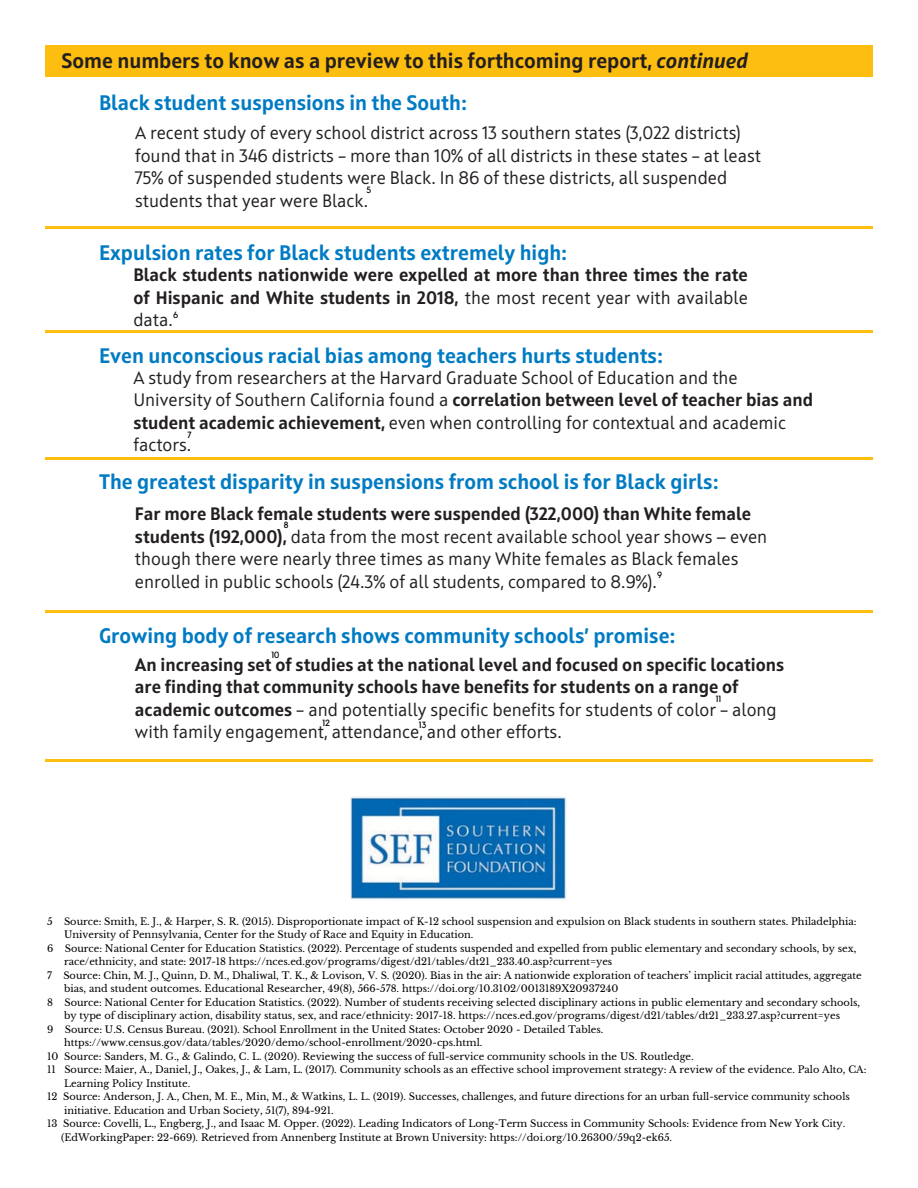
<style>
.page{position:relative;width:918px;height:1188px;background:#fff}
.page>*{position:absolute;margin:0;border:0;box-sizing:border-box;transform-origin:0 0}
.t1{font:700 21px "Squad";color:#007bc3}
.t2{font:700 21px "Squad";color:#231f20}
.t3{font:18px/22.5px "Squad";color:#231f20}
.t4{font:700 18px/22.5px "Squad";color:#231f20;text-align:justify}
.t5{font:9.75px "Libre Baskerville";color:#000}
.t6{font:9px "Kollektif";color:#000}
.s1{font-style:italic}
.s2{font-weight:400}
.s3{font-weight:700}
</style>
<div class="page">
<div style="left:45px;top:45px;width:828px;height:31px;background:#febe0f"></div>
<hr style="left:45px;top:226px;width:828px;height:3px;background:#febe0f">
<hr style="left:45px;top:330px;width:828px;height:3px;background:#febe0f">
<hr style="left:45px;top:457px;width:828px;height:3px;background:#febe0f">
<hr style="left:45px;top:610px;width:828px;height:3px;background:#febe0f">
<hr style="left:45px;top:759px;width:828px;height:3px;background:#febe0f">
<img style="left:351px;top:796px;width:216px;height:104px">
<h2 class="t2" style="left:62px;top:52px;width:688px">Some numbers to know as a preview to this forthcoming report, <span class="s1">continued</span></h2>
<p class="t1" style="left:99px;top:94px;width:370px">Black student suspensions in the South:</p>
<p class="t3" style="left:135px;top:123px;width:628px">A recent study of every school district across 13 southern states (3,022 districts) found that in 346 districts – more than 10% of all districts in these states – at least 75% of suspended students were Black. In 86 of these districts, all suspended students that year were Black.</p>
<p class="t6" style="left:366px;top:186px;width:6px">5</p>
<h1 class="t1" style="left:99px;top:244px;width:470px">Expulsion rates for Black students extremely high:</h1>
<h1 class="t4" style="left:133px;top:265px;width:616px">Black students nationwide were expelled at more than three times the rate of Hispanic and White students in 2018, <span class="s2">the most recent year with available data.</span></h1>
<p class="t6" style="left:173px;top:311px;width:7px">6</p>
<h2 class="t1" style="left:99px;top:347px;width:566px">Even unconscious racial bias among teachers hurts students:</h2>
<h2 class="t3" style="left:133px;top:367px;width:681px">A study from researchers at the Harvard Graduate School of Education and the University of Southern California found a <span class="s3">correlation between level of teacher bias and student academic achievement,</span> even when controlling for contextual and academic factors.</h2>
<h1 class="t6" style="left:187px;top:431px;width:6px">7</h1>
<h1 class="t1" style="left:99px;top:473px;width:621px">The greatest disparity in suspensions from school is for Black girls:</h1>
<h2 class="t3" style="left:135px;top:504px;width:634px"><span class="s3">Far more Black female students were suspended (322,000) than White female students (192,000),</span> data from the most recent available school year shows — even though there were nearly three times as many White females as Black females enrolled in public schools (24.3% of all students, compared to 8.9%).</h2>
<p class="t6" style="left:284px;top:521px;width:6px">8</p>
<h2 class="t6" style="left:657px;top:571px;width:7px">9</h2>
<p class="t1" style="left:99px;top:627px;width:578px">Growing body of research shows community schools’ promise:</p>
<p class="t6" style="left:271px;top:651px;width:9px">10</p>
<h1 class="t4" style="left:135px;top:655px;width:651px;text-align:left">An increasing set of studies at the national level and focused on specific locations are finding that community schools have benefits for students on a range of academic outcomes <span class="s2">– and potentially specific benefits for students of color – along with family engagement, attendance, and other efforts.</span></h1>
<p class="t6" style="left:716px;top:695px;width:7px">11</p>
<p class="t6" style="left:323px;top:719px;width:9px">12</p>
<p class="t6" style="left:419px;top:721px;width:9px">13</p>
<p class="t5" style="left:47px;top:915px;width:811px">5 Source: Smith, E. J., &amp; Harper, S. R. (2015). Disproportionate impact of K-12 school suspension and expulsion on Black students in southern states. Philadelphia:</p>
<p class="t5" style="left:64px;top:929px;width:411px">University of Pennsylvania, Center for the Study of Race and Equity in Education.</p>
<p class="t5" style="left:47px;top:942px;width:811px">6 Source: National Center for Education Statistics. (2022). Percentage of students suspended and expelled from public elementary and secondary schools, by sex,</p>
<p class="t5" style="left:64px;top:956px;width:550px">race/ethnicity, and state: 2017-18 https://nces.ed.gov/programs/digest/d21/tables/dt21_233.40.asp?current=yes</p>
<p class="t5" style="left:47px;top:969px;width:816px">7 Source: Chin, M. J., Quinn, D. M., Dhaliwal, T. K., &amp; Lovison, V. S. (2020). Bias in the air: A nationwide exploration of teachers’ implicit racial attitudes, aggregate</p>
<p class="t5" style="left:64px;top:983px;width:556px">bias, and student outcomes. Educational Researcher, 49(8), 566-578. https://doi.org/10.3102/0013189X20937240</p>
<p class="t5" style="left:47px;top:996px;width:814px">8 Source: National Center for Education Statistics. (2022). Number of students receiving selected disciplinary actions in public elementary and secondary schools,</p>
<p class="t5" style="left:64px;top:1010px;width:778px">by type of disciplinary action, disability status, sex, and race/ethnicity: 2017-18. https://nces.ed.gov/programs/digest/d21/tables/dt21_233.27.asp?current=yes</p>
<p class="t5" style="left:47px;top:1023px;width:558px">9 Source: U.S. Census Bureau. (2021). School Enrollment in the United States: October 2020 - Detailed Tables.</p>
<p class="t5" style="left:64px;top:1037px;width:420px">https://www.census.gov/data/tables/2020/demo/school-enrollment/2020-cps.html.</p>
<p class="t5" style="left:47px;top:1050px;width:648px">10 Source: Sanders, M. G., &amp; Galindo, C. L. (2020). Reviewing the success of full-service community schools in the US. Routledge.</p>
<p class="t5" style="left:47px;top:1064px;width:821px">11 Source: Maier, A., Daniel, J., Oakes, J., &amp; Lam, L. (2017). Community schools as an effective school improvement strategy: A review of the evidence. Palo Alto, CA:</p>
<p class="t5" style="left:64px;top:1077px;width:128px">Learning Policy Institute.</p>
<p class="t5" style="left:47px;top:1091px;width:804px">12 Source: Anderson, J. A., Chen, M. E., Min, M., &amp; Watkins, L. L. (2019). Successes, challenges, and future directions for an urban full-service community schools</p>
<p class="t5" style="left:64px;top:1104px;width:271px">initiative. Education and Urban Society, 51(7), 894-921.</p>
<p class="t5" style="left:47px;top:1118px;width:800px">13 Source: Covelli, L., Engberg, J., and Isaac M. Opper. (2022). Leading Indicators of Long-Term Success in Community Schools: Evidence from New York City.</p>
<p class="t5" style="left:61px;top:1131px;width:612px">(EdWorkingPaper: 22-669). Retrieved from Annenberg Institute at Brown University: https://doi.org/10.26300/59q2-ek65.</p>
</div>
